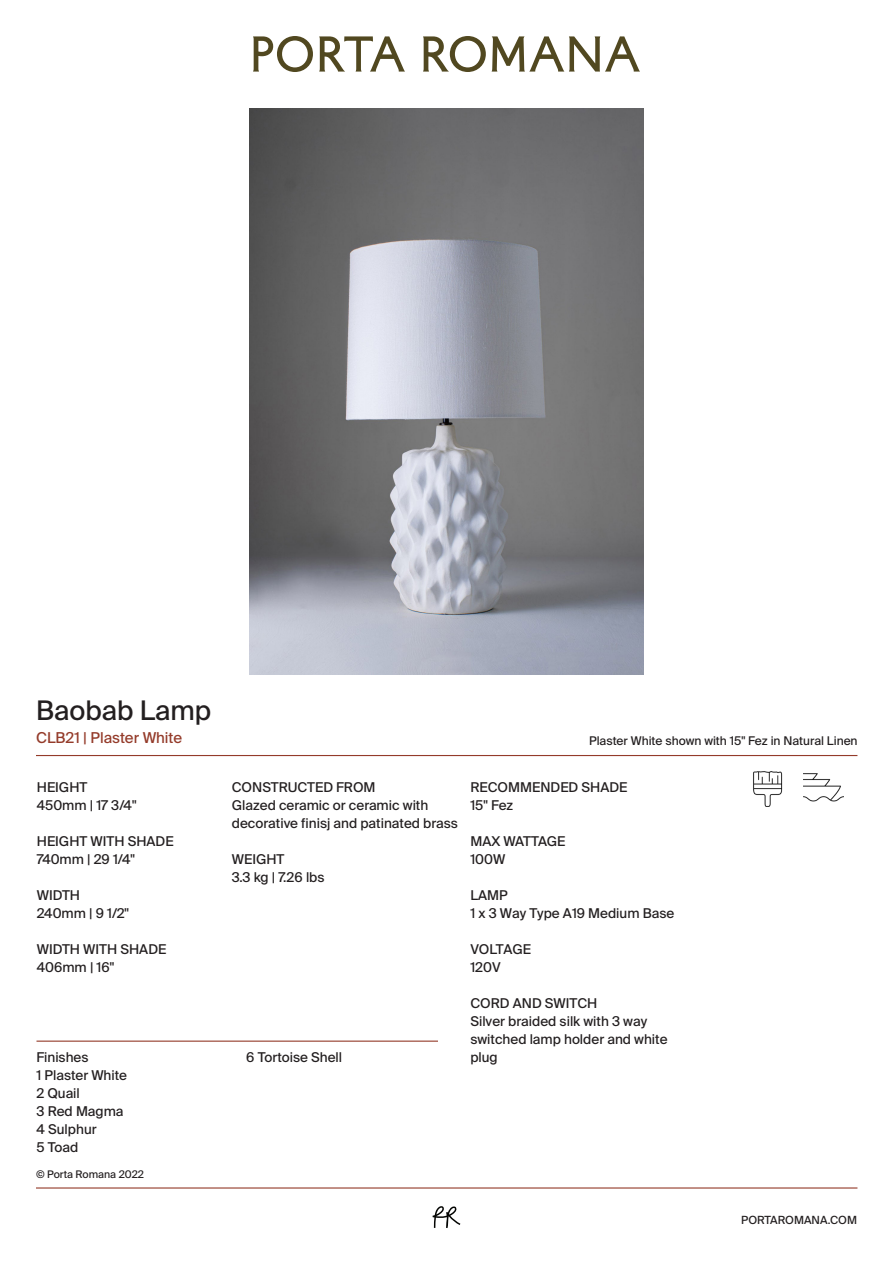
<style>
.page{position:relative;width:893px;height:1263px;background:#fff}
.page>*{position:absolute;margin:0;border:0;box-sizing:border-box;transform-origin:0 0}
.t1{font:27px "Suisse Intl";color:#231f20}
.t2{font:15px "Suisse Intl";color:#943b2a}
.t3{font:13.5px/18px "Suisse Intl";color:#231f20}
.t4{font:12px "Suisse Intl";color:#231f20}
.t5{font:11.25px "Suisse Intl";color:#231f20}
.t6{font:10.5px "Suisse Intl";color:#231f20}
</style>
<div class="page">
<hr style="left:36px;top:755px;width:821px;height:1px;background:#943b2a">
<img style="left:250px;top:108px;width:393px;height:566px">
<svg style="left:253px;top:36px;width:60px;height:36px"></svg>
<svg style="left:319px;top:36px;width:86px;height:36px"></svg>
<svg style="left:423px;top:36px;width:63px;height:36px"></svg>
<svg style="left:492px;top:36px;width:148px;height:36px"></svg>
<hr style="left:36px;top:1040px;width:402px;height:2px;background:#943b2a">
<svg style="left:433px;top:1206px;width:27px;height:22px"></svg>
<hr style="left:36px;top:1187px;width:821px;height:1px;background:#943b2a">
<img style="left:753px;top:772px;width:30px;height:35px">
<img style="left:803px;top:773px;width:40px;height:29px">
<h1 class="t1" style="left:36px;top:695px;width:177px">Baobab Lamp</h1>
<p class="t2" style="left:36px;top:729px;width:148px">CLB21 | Plaster White</p>
<p class="t4" style="left:589px;top:733px;width:270px">Plaster White shown with 15" Fez in Natural Linen</p>
<p class="t3" style="left:37px;top:778px;width:101px">HEIGHT<br>450mm | 17 3/4"</p>
<p class="t3" style="left:37px;top:832px;width:138px">HEIGHT WITH SHADE<br>740mm | 29 1/4"</p>
<p class="t3" style="left:37px;top:886px;width:94px">WIDTH<br>240mm | 9 1/2"</p>
<p class="t3" style="left:37px;top:940px;width:131px">WIDTH WITH SHADE<br>406mm | 16"</p>
<p class="t3" style="left:232px;top:778px;width:228px">CONSTRUCTED FROM<br>Glazed ceramic or ceramic with decorative finisj and patinated brass</p>
<p class="t3" style="left:232px;top:850px;width:94px">WEIGHT<br>3.3 kg | 7.26 lbs</p>
<p class="t3" style="left:36px;top:1048px;width:92px">Finishes<br>1 Plaster White<br>2 Quail<br>3 Red Magma<br>4 Sulphur<br>5 Toad</p>
<p class="t3" style="left:246px;top:1048px;width:97px">6 Tortoise Shell</p>
<p class="t6" style="left:36px;top:1168px;width:109px">© Porta Romana 2022</p>
<p class="t3" style="left:470px;top:778px;width:159px">RECOMMENDED SHADE<br>15" Fez</p>
<p class="t3" style="left:470px;top:832px;width:97px">MAX WATTAGE<br>100W</p>
<p class="t3" style="left:470px;top:886px;width:205px">LAMP<br>1 x 3 Way Type A19 Medium Base</p>
<p class="t3" style="left:470px;top:940px;width:62px">VOLTAGE<br>120V</p>
<p class="t3" style="left:470px;top:994px;width:199px">CORD AND SWITCH<br>Silver braided silk with 3 way switched lamp holder and white plug</p>
<p class="t5" style="left:741px;top:1213px;width:117px">PORTAROMANA.COM</p>
</div>
